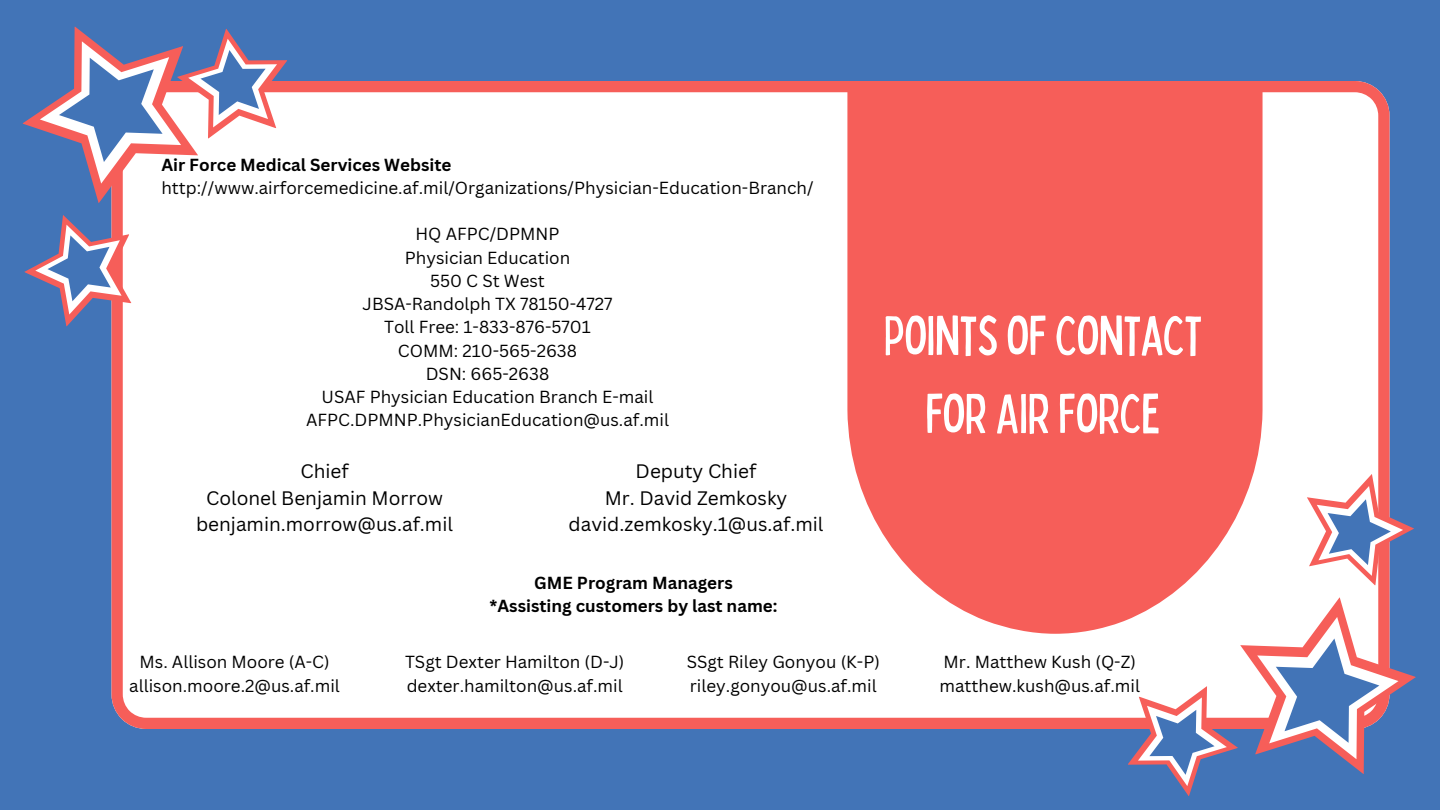
<style>
.page{position:relative;width:1440px;height:810px;background:#4274b7}
.page>*{position:absolute;margin:0;border:0;box-sizing:border-box;transform-origin:0 0}
.t1{font:condensed 56px/78px "Bobby Jones";color:#fff;text-align:center}
.t2{font:19px/26.2px "Canva Sans";color:#000;text-align:center}
.t3{font:17px "Canva Sans";color:#000}
.t4{font:700 17px "Canva Sans";color:#000}
</style>
<div class="page">
<div style="left:112px;top:81px;width:1278px;height:648px;background:#fff"></div>
<svg style="left:22px;top:26px;width:275px;height:308px"></svg>
<svg style="left:1118px;top:467px;width:298px;height:329px"></svg>
<svg style="left:847px;top:81px;width:416px;height:553px;background:#f66c67"></svg>
<p class="t4" style="left:161px;top:152px;width:292px">Air Force Medical Services Website</p>
<p class="t3" style="left:161px;top:176px;width:654px">http://www.airforcemedicine.af.mil/Organizations/Physician-Education-Branch/</p>
<h2 class="t3" style="left:415px;top:222px;width:146px">HQ AFPC/DPMNP</h2>
<h2 class="t3" style="left:405px;top:245px;width:167px">Physician Education</h2>
<h1 class="t3" style="left:430px;top:269px;width:116px">550 C St West</h1>
<p class="t3" style="left:363px;top:292px;width:251px">JBSA-Randolph TX 78150-4727</p>
<p class="t3" style="left:384px;top:315px;width:208px">Toll Free: 1-833-876-5701</p>
<p class="t3" style="left:398px;top:338px;width:181px">COMM: 210-565-2638</p>
<p class="t3" style="left:426px;top:362px;width:125px">DSN: 665-2638</p>
<p class="t3" style="left:322px;top:385px;width:333px">USAF Physician Education Branch E-mail</p>
<p class="t3" style="left:306px;top:408px;width:364px">AFPC.DPMNP.PhysicianEducation@us.af.mil</p>
<p class="t2" style="left:196px;top:458px;width:258px">Chief<br>Colonel Benjamin Morrow benjamin.morrow@us.af.mil</p>
<p class="t2" style="left:569px;top:458px;width:256px">Deputy Chief<br>Mr. David Zemkosky david.zemkosky.1@us.af.mil</p>
<p class="t4" style="left:534px;top:571px;width:200px">GME Program Managers</p>
<p class="t4" style="left:490px;top:594px;width:289px">*Assisting customers by last name:</p>
<p class="t1" style="left:884px;top:294px;width:319px">POINTSOFCONTACT<br>FOR AIRFORCE</p>
<p class="t3" style="left:140px;top:650px;width:192px">Ms. Allison Moore (A-C)</p>
<p class="t3" style="left:129px;top:673px;width:212px">allison.moore.2@us.af.mil</p>
<p class="t3" style="left:405px;top:650px;width:221px">TSgt Dexter Hamilton (D-J)</p>
<p class="t3" style="left:407px;top:673px;width:218px">dexter.hamilton@us.af.mil</p>
<p class="t3" style="left:687px;top:650px;width:195px">SSgt Riley Gonyou (K-P)</p>
<p class="t3" style="left:690px;top:673px;width:188px">riley.gonyou@us.af.mil</p>
<p class="t3" style="left:944px;top:650px;width:194px">Mr. Matthew Kush (Q-Z)</p>
<p class="t3" style="left:940px;top:673px;width:202px">matthew.kush@us.af.mil</p>
</div>
